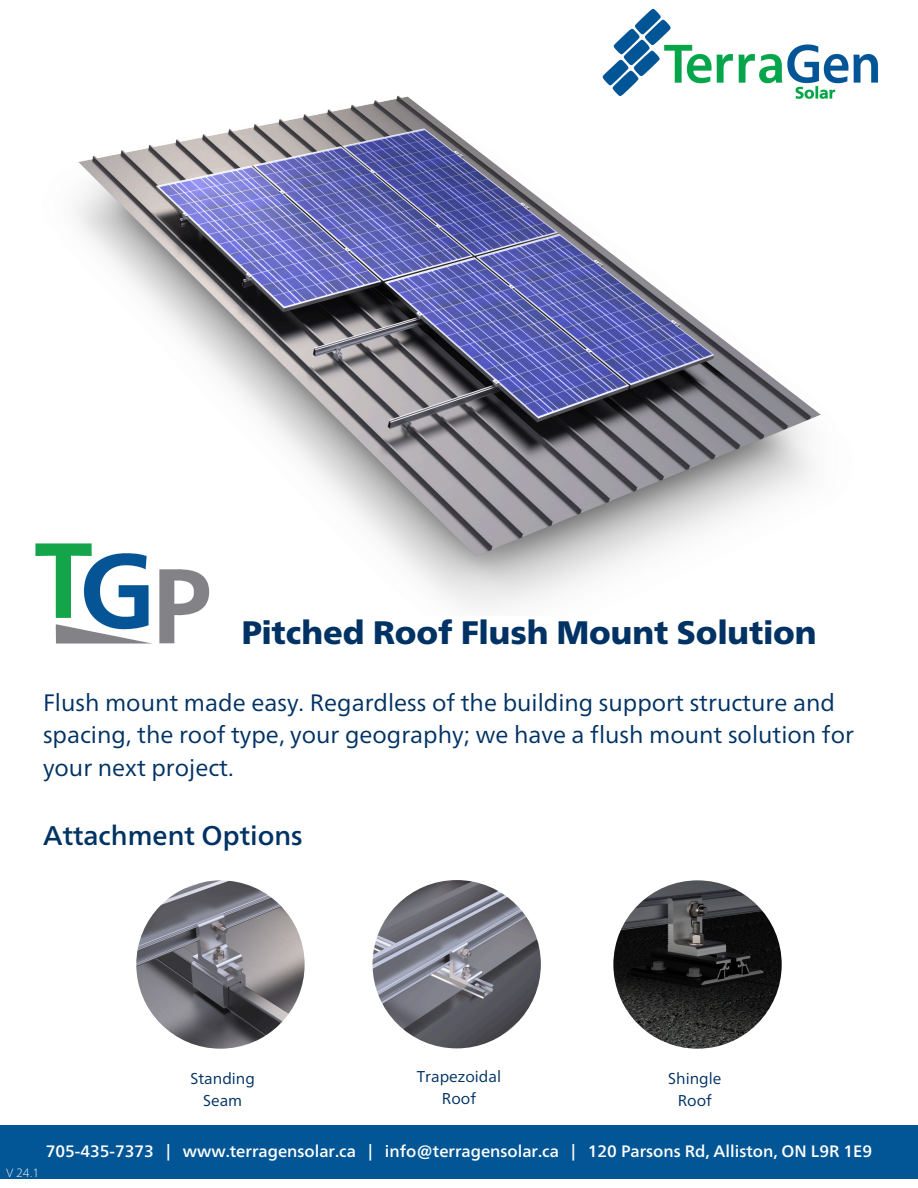
<style>
.page{position:relative;width:918px;height:1188px;background:#fff}
.page>*{position:absolute;margin:0;border:0;box-sizing:border-box;transform-origin:0 0}
.t1{font:900 32.55px "Frutiger Neue LT";color:#003264}
.t2{font:500 27px "Frutiger Neue LT";color:#003264}
.t3{font:23.85px/32.7px "Frutiger Neue LT";color:#003264}
.t4{font:500 16.5px "Frutiger Neue LT";color:#fff}
.t5{font:15.75px/21.9px "Frutiger Neue LT";color:#003264;text-align:center}
.t6{font:100 12px "Frutiger Neue LT";color:#fff}
</style>
<div class="page">
<img style="left:136px;top:880px;width:169px;height:169px;border-radius:50%">
<img style="left:373px;top:880px;width:168px;height:168px;border-radius:50%">
<img style="left:613px;top:880px;width:169px;height:169px;border-radius:50%">
<img style="left:55px;top:616px;width:120px;height:28px">
<div style="left:0;top:1125px;width:918px;height:54px;background:#025696"></div>
<img style="left:35px;top:95px;width:786px;height:521px">
<img style="left:596px;top:8px;width:283px;height:104px">
<p class="t1" style="left:242px;top:618px;width:576px">Pitched Roof Flush Mount Solution</p>
<p class="t3" style="left:43px;top:687px;width:812px">Flush mount made easy. Regardless of the building support structure and spacing, the roof type, your geography; we have a flush mount solution for your next project.</p>
<p class="t2" style="left:43px;top:824px;width:261px">Attachment Options</p>
<h5 class="t5" style="left:190px;top:1068px;width:66px">Standing<br>Seam</h5>
<h5 class="t5" style="left:417px;top:1066px;width:86px">Trapezoidal<br>Roof</h5>
<h4 class="t5" style="left:668px;top:1068px;width:55px">Shingle<br>Roof</h4>
<p class="t6" style="left:6px;top:1168px;width:35px">V 24.1</p>
<h5 class="t4" style="left:46px;top:1143px;width:828px">705-435-7373 | www.terragensolar.ca | info@terragensolar.ca | 120 Parsons Rd, Alliston, ON L9R 1E9</h5>
</div>
